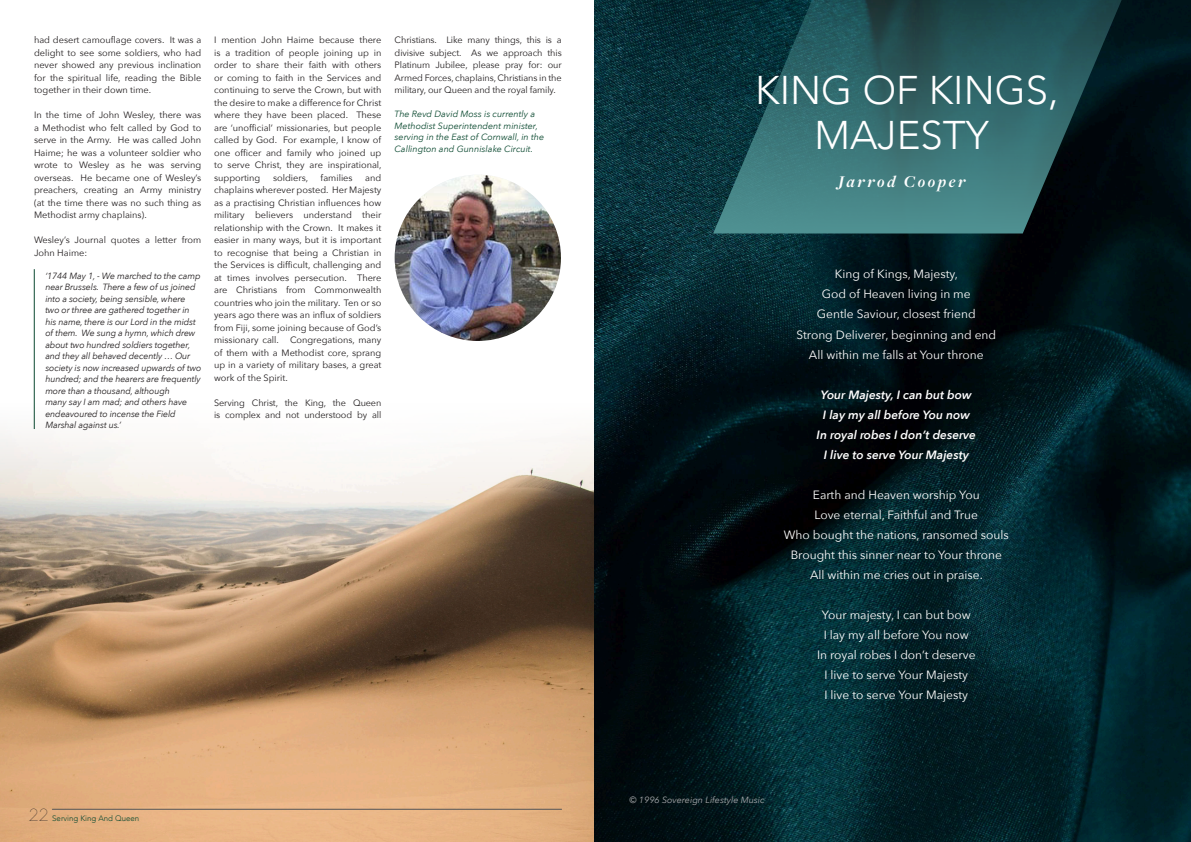
<style>
.page{position:relative;width:1191px;height:842px;background:#fff}
.page>*{position:absolute;margin:0;border:0;box-sizing:border-box;transform-origin:0 0}
.t1{font:300 40px/45px "Avenir";color:#fff;text-align:center}
.t2{font:italic 700 17px "Freight Disp Pro";letter-spacing:.15em;color:#fff}
.t3{font:100 16px "Neue Einstellung";color:#231f20}
.t4{font:12px/20px "Avenir Next";color:#fff;text-align:center}
.t5{font:italic 600 12px/20px "Avenir Next";color:#fff;text-align:center}
.t6{font:9.2px/12.5px "Avenir Next";color:#231f20;text-align:justify}
.t7{font:italic 9px/11.5px "Avenir Next";letter-spacing:-.01em;color:#231f20}
.t8{font:italic 9px/11.5px "Avenir Next";color:#0c4a31}
.t9{font:italic 9px "Avenir Next";color:#a8a9ad}
.t10{font:300 7.9px "Avenir";color:#0c4a31}
</style>
<div class="page">
<img style="left:0;top:404px;width:594px;height:438px">
<img style="left:395px;top:175px;width:166px;height:166px;border-radius:83px">
<hr style="left:52px;top:809px;width:509px;height:1px;background:#545557">
<hr style="left:34px;top:269px;width:1px;height:160px;background:#0c4a31">
<img style="left:594px;top:0;width:597px;height:842px">
<svg style="left:713px;top:0;width:457px;height:233px;background:#245155"></svg>
<p class="t6" style="left:34px;top:33px;width:169px">had desert camouflage covers. It was a delight to see some soldiers, who had never showed any previous inclination for the spiritual life, reading the Bible together in their down time.</p>
<p class="t6" style="left:34px;top:109px;width:169px">In the time of John Wesley, there was a Methodist who felt called by God to serve in the Army. He was called John Haime; he was a volunteer soldier who wrote to Wesley as he was serving overseas. He became one of Wesley’s preachers, creating an Army ministry (at the time there was no such thing as Methodist army chaplains).</p>
<p class="t6" style="left:34px;top:234px;width:169px">Wesley’s Journal quotes a letter from<br>John Haime:</p>
<p class="t7" style="left:45px;top:271px;width:157px">‘1744 May 1, - We marched to the camp near Brussels. There a few of us joined into a society, being sensible, where two or three are gathered together in his name, there is our Lord in the midst of them. We sung a hymn, which drew about two hundred soldiers together, and they all behaved decently … Our society is now increased upwards of two hundred; and the hearers are frequently more than a thousand, although<br>many say I am mad; and others have endeavoured to incense the Field Marshal against us.’</p>
<p class="t6" style="left:214px;top:34px;width:169px">I mention John Haime because there is a tradition of people joining up in order to share their faith with others or coming to faith in the Services and continuing to serve the Crown, but with the desire to make a difference for Christ where they have been placed. These are ‘unofficial’ missionaries, but people called by God. For example, I know of one officer and family who joined up to serve Christ, they are inspirational, supporting</p>
<p class="t6" style="left:273px;top:171px;width:37px">soldiers,</p>
<p class="t6" style="left:321px;top:171px;width:34px">families</p>
<p class="t6" style="left:214px;top:171px;width:169px;text-indent:151px">and chaplains wherever posted. Her Majesty as a practising Christian influences how military believers understand their relationship with the Crown. It makes it easier in many ways, but it is important to recognise that being a Christian in the Services is difficult, challenging and at times involves persecution. There are Christians from Commonwealth countries who join the military. Ten or so years ago there was an influx of soldiers from Fiji, some joining because of God’s missionary call. Congregations, many of them with a Methodist core, sprang up in a variety of military bases, a great work of the Spirit.</p>
<p class="t6" style="left:214px;top:396px;width:169px">Serving Christ, the King, the Queen is complex and not understood by all</p>
<p class="t6" style="left:395px;top:34px;width:169px">Christians. Like many things, this is a divisive subject. As we approach this Platinum Jubilee, please pray for: our Armed Forces, chaplains, Christians in the military, our Queen and the royal family.</p>
<p class="t8" style="left:395px;top:109px;width:151px">The Revd David Moss is currently a Methodist Superintendent minister, serving in the East of Cornwall, in the Callington and Gunnislake Circuit.</p>
<h3 class="t3" style="left:28px;top:806px;width:22px">22</h3>
<p class="t10" style="left:52px;top:815px;width:89px">Serving King And Queen</p>
<h1 class="t1" style="left:755px;top:71px;width:305px">KING OF KINGS,<br>MAJESTY</h1>
<h2 class="t2" style="left:838px;top:175px;width:129px">Jarrod Cooper</h2>
<h3 class="t4" style="left:796px;top:264px;width:201px">King of Kings, Majesty,<br>God of Heaven living in me<br>Gentle Saviour, closest friend<br>Strong Deliverer, beginning and end<br>All within me falls at Your throne</h3>
<h3 class="t5" style="left:816px;top:385px;width:161px">Your Majesty, I can but bow<br>I lay my all before You now<br>In royal robes I don’t deserve<br>I live to serve Your Majesty</h3>
<h3 class="t4" style="left:784px;top:484px;width:226px">Earth and Heaven worship You<br>Love eternal, Faithful and True<br>Who bought the nations, ransomed souls Brought this sinner near to Your throne All within me cries out in praise.</h3>
<h3 class="t4" style="left:817px;top:604px;width:160px">Your majesty, I can but bow<br>I lay my all before You now<br>In royal robes I don’t deserve<br>I live to serve Your Majesty<br>I live to serve Your Majesty</h3>
<p class="t9" style="left:629px;top:796px;width:137px">© 1996 Sovereign Lifestyle Music</p>
</div>
